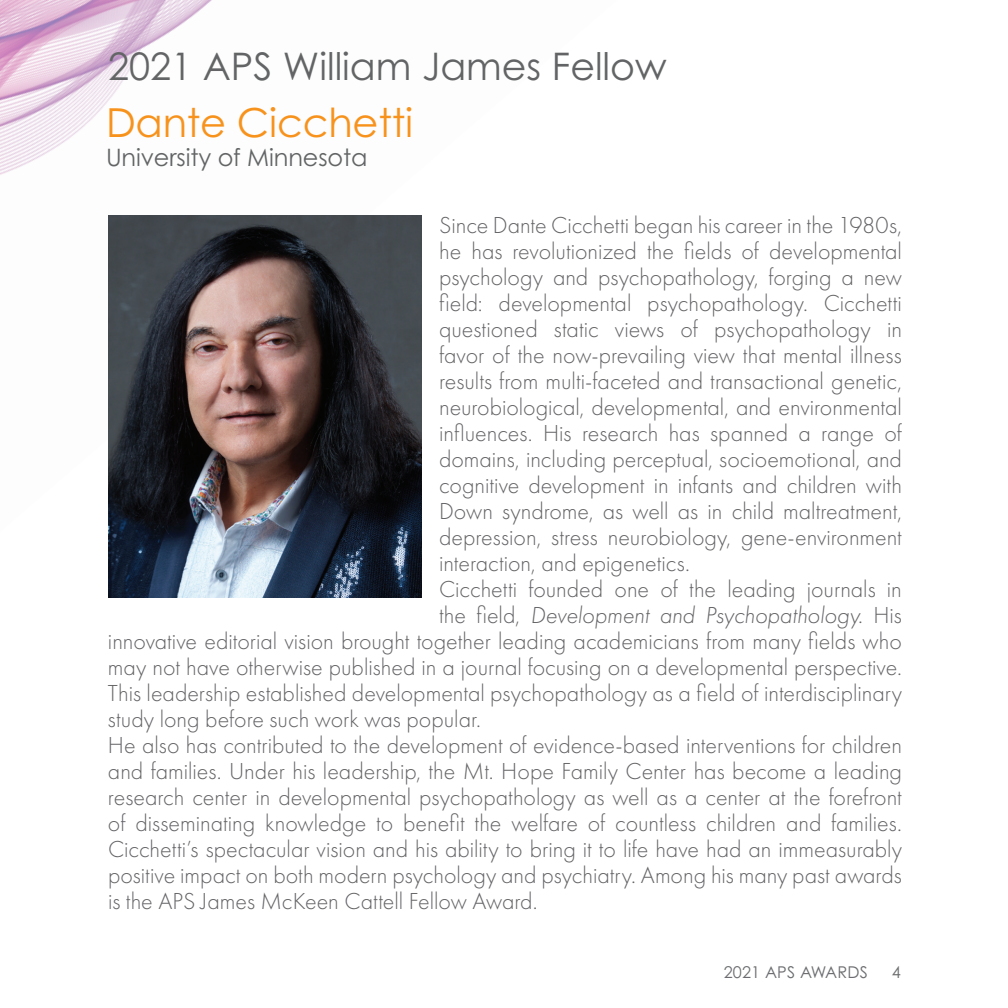
<style>
.page{position:relative;width:1008px;height:1008px;background:#fff}
.page>*{position:absolute;margin:0;border:0;box-sizing:border-box;transform-origin:0 0}
.t1{font:40px "Century Gothic Pro";letter-spacing:-.005em;color:#f7931d}
.t2{font:38px "Century Gothic Pro";color:#626465}
.t3{font:300 24px "Futura PT";color:#636366}
.t4{font:italic 300 24px "Futura PT";letter-spacing:-.005em;color:#636366}
.t5{font:24px "Century Gothic Pro";letter-spacing:-.005em;color:#626465}
.t6{font:16.2px "Century Gothic Pro";letter-spacing:.01em;color:#6c6d70}
.s1{font-style:normal}
</style>
<div class="page">
<img style="left:0;top:0;width:422px;height:532px">
<img style="left:108px;top:215px;width:313px;height:383px">
<h2 class="t2" style="left:108px;top:43px;width:560px">2021 APS William James Fellow</h2>
<h1 class="t1" style="left:106px;top:98px;width:309px">Dante Cicchetti</h1>
<p class="t5" style="left:106px;top:142px;width:263px">University of Minnesota</p>
<p class="t3" style="left:439px;top:211px;width:464px">Since Dante Cicchetti began his career in the 1980s,</p>
<p class="t3" style="left:439px;top:237px;width:464px">he has revolutionized the fields of developmental</p>
<p class="t3" style="left:439px;top:263px;width:464px">psychology and psychopathology, forging a new</p>
<p class="t3" style="left:439px;top:289px;width:464px">field: developmental psychopathology. Cicchetti</p>
<p class="t3" style="left:439px;top:315px;width:464px">questioned static views of psychopathology in</p>
<p class="t3" style="left:439px;top:341px;width:464px">favor of the now-prevailing view that mental illness</p>
<p class="t3" style="left:439px;top:367px;width:464px">results from multi-faceted and transactional genetic,</p>
<p class="t3" style="left:439px;top:393px;width:464px">neurobiological, developmental, and environmental</p>
<p class="t3" style="left:439px;top:419px;width:464px">influences. His research has spanned a range of</p>
<p class="t3" style="left:439px;top:445px;width:464px">domains, including perceptual, socioemotional, and</p>
<p class="t3" style="left:439px;top:471px;width:464px">cognitive development in infants and children with</p>
<p class="t3" style="left:439px;top:497px;width:464px">Down syndrome, as well as in child maltreatment,</p>
<p class="t3" style="left:439px;top:523px;width:464px">depression, stress neurobiology, gene-environment</p>
<p class="t3" style="left:439px;top:549px;width:252px">interaction, and epigenetics.</p>
<p class="t3" style="left:439px;top:575px;width:464px">Cicchetti founded one of the leading journals in</p>
<p class="t4" style="left:439px;top:601px;width:464px"><span class="s1">the field,</span> Development and Psychopathology<span class="s1">. His</span></p>
<p class="t3" style="left:108px;top:627px;width:795px">innovative editorial vision brought together leading academicians from many fields who</p>
<p class="t3" style="left:108px;top:653px;width:796px">may not have otherwise published in a journal focusing on a developmental perspective.</p>
<p class="t3" style="left:108px;top:679px;width:796px">This leadership established developmental psychopathology as a field of interdisciplinary</p>
<p class="t3" style="left:108px;top:705px;width:375px">study long before such work was popular.</p>
<p class="t3" style="left:108px;top:731px;width:795px">He also has contributed to the development of evidence-based interventions for children</p>
<p class="t3" style="left:108px;top:757px;width:796px">and families. Under his leadership, the Mt. Hope Family Center has become a leading</p>
<p class="t3" style="left:108px;top:783px;width:795px">research center in developmental psychopathology as well as a center at the forefront</p>
<p class="t3" style="left:108px;top:809px;width:796px">of disseminating knowledge to benefit the welfare of countless children and families.</p>
<p class="t3" style="left:108px;top:835px;width:795px">Cicchetti’s spectacular vision and his ability to bring it to life have had an immeasurably</p>
<p class="t3" style="left:108px;top:861px;width:795px">positive impact on both modern psychology and psychiatry. Among his many past awards</p>
<p class="t3" style="left:108px;top:887px;width:431px">is the APS James McKeen Cattell Fellow Award.</p>
<p class="t6" style="left:724px;top:963px;width:146px">2021 APS AWARDS</p>
<p class="t6" style="left:892px;top:963px;width:11px">4</p>
</div>
